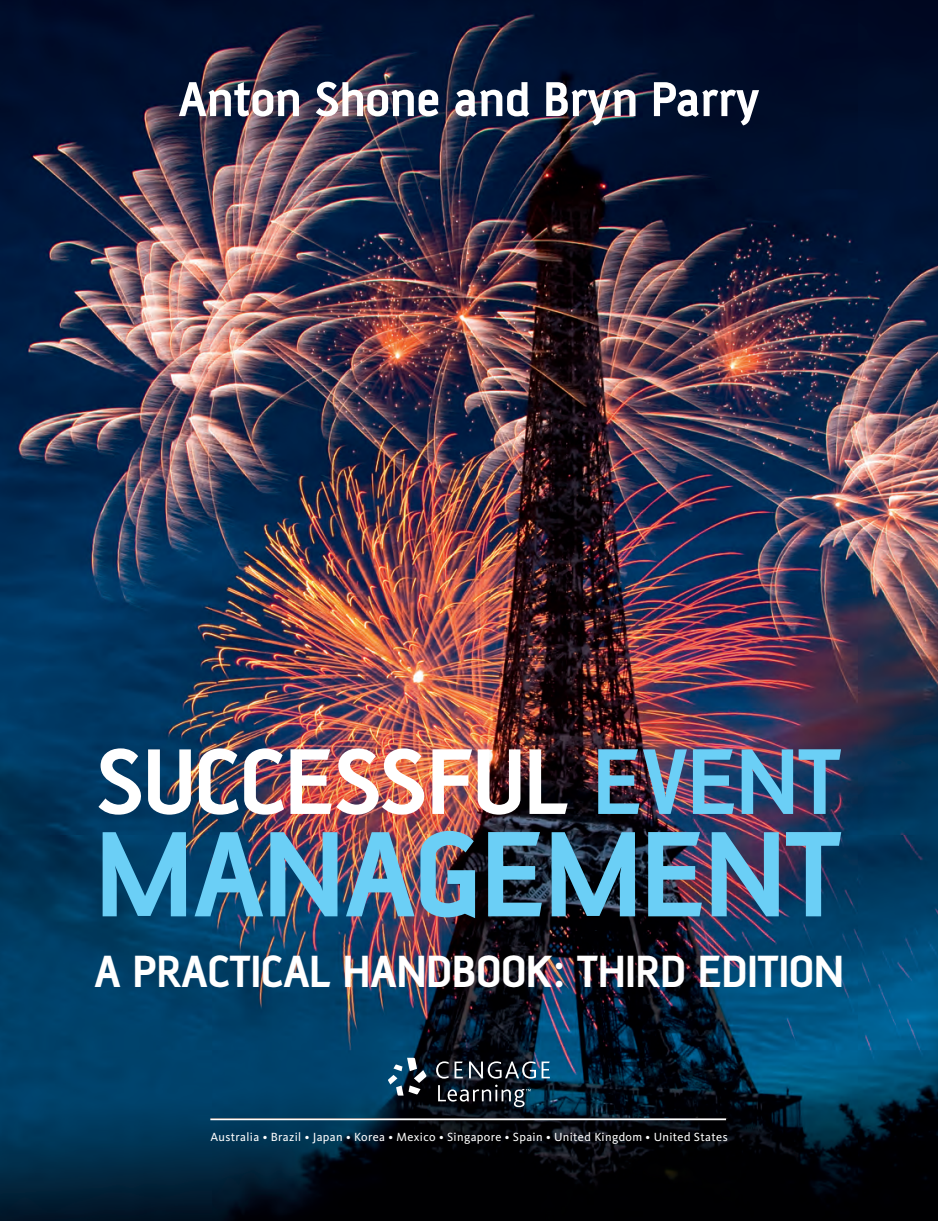
<style>
.page{position:relative;width:938px;height:1221px;background:#fff}
.page>*{position:absolute;margin:0;border:0;box-sizing:border-box;transform-origin:0 0}
.t1{font:700 130.55px "AF Battersea";color:#6bcff6}
.t2{font:700 100.1px "AF Battersea";color:#fff}
.t3{font:700 52.68px "AF Battersea";color:#fff}
.t4{font:700 48.48px "AF Battersea";color:#fff}
.t5{font:12.25px "Kievit OT";letter-spacing:.03em;color:#fff}
.s1{color:#6bcff6}
</style>
<div class="page">
<img style="left:0;top:0;width:938px;height:1220px">
<hr style="left:211px;top:1118px;width:516px;height:1px;background:#231f20">
<svg style="left:388px;top:1057px;width:38px;height:38px"></svg>
<svg style="left:438px;top:1084px;width:92px;height:23px;background:#30373f"></svg>
<svg style="left:436px;top:1061px;width:27px;height:17px"></svg>
<svg style="left:469px;top:1061px;width:81px;height:17px"></svg>
<hr style="left:210px;top:1118px;width:516px;height:2px;background:#fff">
<h3 class="t3" style="left:178px;top:81px;width:583px">Anton Shone and Bryn Parry</h3>
<h2 class="t2" style="left:96px;top:748px;width:746px">SUCCESSFUL <span class="s1">EVENT</span></h2>
<h1 class="t1" style="left:96px;top:830px;width:747px">MANAGEMENT</h1>
<h3 class="t4" style="left:94px;top:954px;width:751px">A PRACTICAL HANDBOOK: THIRD EDITION</h3>
<p class="t5" style="left:210px;top:1132px;width:519px">Australia • Brazil • Japan • Korea • Mexico • Singapore • Spain • United Kingdom • United States</p>
</div>
